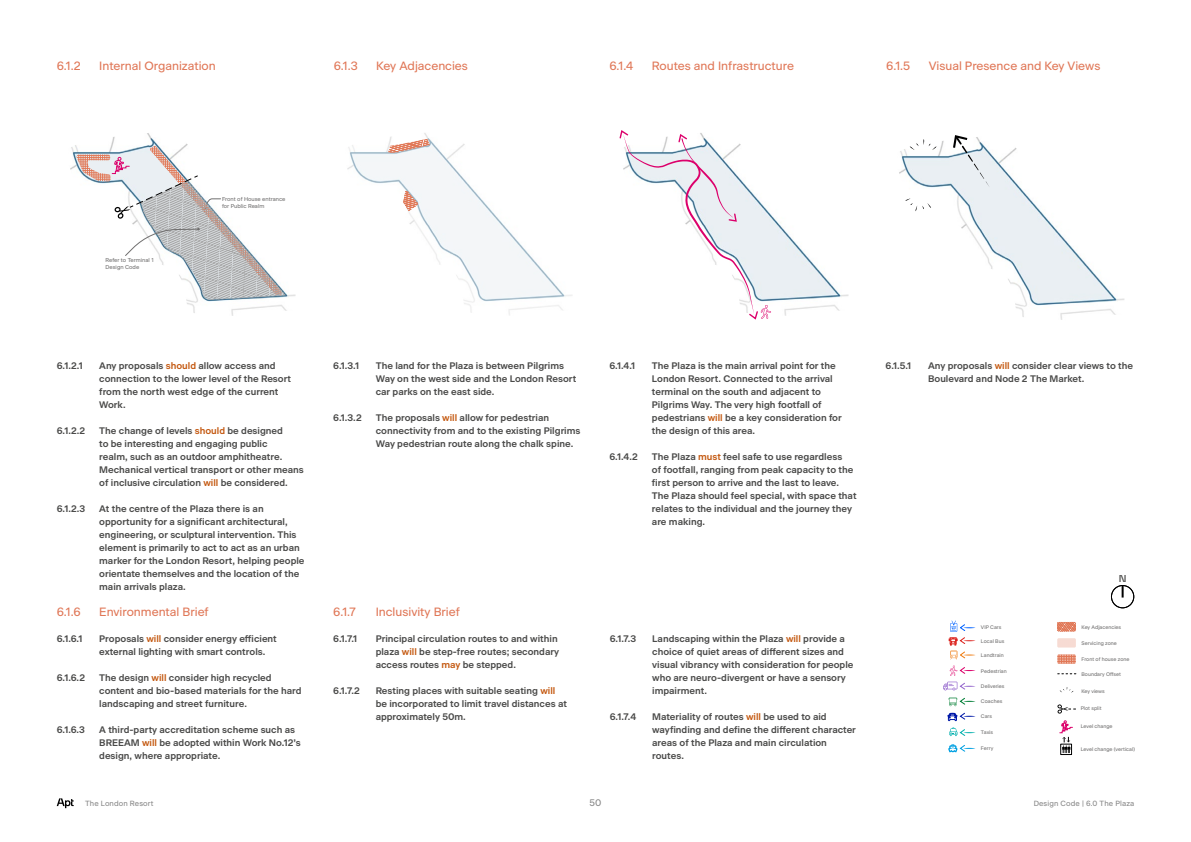
<style>
.page{position:relative;width:1191px;height:842px;background:#fff}
.page>*{position:absolute;margin:0;border:0;box-sizing:border-box;transform-origin:0 0}
.t1{font:12px "Apt Sans";color:#e07757}
.t2{font:500 10px "Apt Sans Headline";color:#4a4a49}
.t3{font:600 9.5px/13px "Apt Sans";color:#4a4a49}
.t4{font:9.5px "Apt Sans";color:#878787}
.t5{font:7.5px "Apt Sans";letter-spacing:.015em;color:#878787}
.t6{font:5.6px/6.7px "Apt Sans";color:#706f6f}
.t7{font:5.2px "Apt Sans";color:#706f6f}
.s1{color:#c45911}
</style>
<div class="page">
<svg style="left:57px;top:798px;width:17px;height:10px"></svg>
<img style="left:70px;top:133px;width:225px;height:183px">
<svg style="left:76px;top:146px;width:210px;height:156px"></svg>
<svg style="left:403px;top:191px;width:15px;height:20px"></svg>
<svg style="left:388px;top:138px;width:42px;height:15px"></svg>
<svg style="left:1057px;top:622px;width:18px;height:9px"></svg>
<div style="left:1057px;top:638px;width:18px;height:9px;background:#f7dbd3"></div>
<svg style="left:1057px;top:654px;width:18px;height:10px"></svg>
<svg style="left:1059px;top:687px;width:14px;height:6px"></svg>
<svg style="left:1057px;top:704px;width:18px;height:10px"></svg>
<svg style="left:1057px;top:673px;width:18px;height:1px"></svg>
<svg style="left:1059px;top:720px;width:13px;height:33px"></svg>
<div style="left:1060px;top:744px;width:12px;height:11px;border:1px solid #000"></div>
<svg style="left:943px;top:682px;width:32px;height:8px"></svg>
<svg style="left:949px;top:666px;width:26px;height:10px"></svg>
<svg style="left:948px;top:697px;width:27px;height:9px"></svg>
<svg style="left:947px;top:712px;width:28px;height:9px"></svg>
<svg style="left:948px;top:744px;width:27px;height:9px"></svg>
<svg style="left:949px;top:727px;width:26px;height:10px"></svg>
<svg style="left:949px;top:620px;width:26px;height:39px"></svg>
<div style="left:1111px;top:585px;width:23px;height:23px;border:1px solid #000;border-radius:50%"></div>
<svg style="left:1121px;top:586px;width:2px;height:10px"></svg>
<img style="left:771px;top:215px;width:77px;height:101px">
<svg style="left:619px;top:130px;width:152px;height:190px"></svg>
<img style="left:899px;top:141px;width:225px;height:179px">
<svg style="left:909px;top:139px;width:27px;height:11px"></svg>
<svg style="left:905px;top:198px;width:26px;height:13px"></svg>
<svg style="left:953px;top:135px;width:36px;height:52px"></svg>
<p class="t1" style="left:57px;top:56px;width:26px">6.1.2</p>
<p class="t1" style="left:99px;top:56px;width:118px">Internal Organization</p>
<p class="t1" style="left:334px;top:56px;width:26px">6.1.3</p>
<p class="t1" style="left:376px;top:56px;width:93px">Key Adjacencies</p>
<p class="t1" style="left:609px;top:56px;width:25px">6.1.4</p>
<p class="t1" style="left:652px;top:56px;width:144px">Routes and Infrastructure</p>
<p class="t1" style="left:886px;top:56px;width:25px">6.1.5</p>
<p class="t1" style="left:928px;top:56px;width:173px">Visual Presence and Key Views</p>
<p class="t6" style="left:106px;top:257px;width:50px">Refer to Terminal 1<br>Design Code</p>
<p class="t6" style="left:222px;top:195px;width:65px">Front of House entrance for Public Realm</p>
<p class="t3" style="left:57px;top:358px;width:27px">6.1.2.1</p>
<p class="t3" style="left:99px;top:358px;width:193px">Any proposals <span class="s1">should</span> allow access and connection to the lower level of the Resort from the north west edge of the current<br>Work.</p>
<p class="t3" style="left:57px;top:423px;width:30px">6.1.2.2</p>
<p class="t3" style="left:99px;top:423px;width:206px">The change of levels <span class="s1">should</span> be designed<br>to be interesting and engaging public<br>realm, such as an outdoor amphitheatre.<br>Mechanical vertical transport or other means of inclusive circulation <span class="s1">will</span> be considered.</p>
<p class="t3" style="left:57px;top:501px;width:30px">6.1.2.3</p>
<p class="t3" style="left:99px;top:501px;width:207px">At the centre of the Plaza there is an opportunity for a significant architectural, engineering, or sculptural intervention. This element is primarily to act to act as an urban marker for the London Resort, helping people orientate themselves and the location of the main arrivals plaza.</p>
<p class="t1" style="left:57px;top:602px;width:25px">6.1.6</p>
<p class="t1" style="left:99px;top:602px;width:111px">Environmental Brief</p>
<p class="t3" style="left:57px;top:631px;width:27px">6.1.6.1</p>
<p class="t3" style="left:99px;top:631px;width:179px">Proposals <span class="s1">will</span> consider energy efficient external lighting with smart controls.</p>
<p class="t3" style="left:57px;top:670px;width:30px">6.1.6.2</p>
<p class="t3" style="left:99px;top:670px;width:204px">The design <span class="s1">will</span> consider high recycled content and bio-based materials for the hard landscaping and street furniture.</p>
<p class="t3" style="left:57px;top:722px;width:30px">6.1.6.3</p>
<p class="t3" style="left:99px;top:722px;width:203px">A third-party accreditation scheme such as<br>BREEAM <span class="s1">will</span> be adopted within Work No.12’s design, where appropriate.</p>
<p class="t3" style="left:333px;top:358px;width:27px">6.1.3.1</p>
<p class="t3" style="left:376px;top:358px;width:202px">The land for the Plaza is between Pilgrims<br>Way on the west side and the London Resort car parks on the east side.</p>
<p class="t3" style="left:333px;top:410px;width:30px">6.1.3.2</p>
<p class="t3" style="left:376px;top:410px;width:206px">The proposals <span class="s1">will</span> allow for pedestrian connectivity from and to the existing Pilgrims<br>Way pedestrian route along the chalk spine.</p>
<p class="t1" style="left:333px;top:602px;width:24px">6.1.7</p>
<p class="t1" style="left:376px;top:602px;width:86px">Inclusivity Brief</p>
<p class="t3" style="left:333px;top:631px;width:26px">6.1.7.1</p>
<p class="t3" style="left:376px;top:631px;width:185px">Principal circulation routes to and within plaza <span class="s1">will</span> be step-free routes; secondary access routes <span class="s1">may</span> be stepped.</p>
<p class="t3" style="left:333px;top:683px;width:28px">6.1.7.2</p>
<p class="t3" style="left:376px;top:683px;width:193px">Resting places with suitable seating <span class="s1">will </span>be incorporated to limit travel distances at approximately 50m.</p>
<p class="t3" style="left:609px;top:358px;width:27px">6.1.4.1</p>
<p class="t3" style="left:652px;top:358px;width:191px">The Plaza is the main arrival point for the London Resort. Connected to the arrival terminal on the south and adjacent to Pilgrims Way. The very high footfall of pedestrians <span class="s1">will</span> be a key consideration for the design of this area.</p>
<p class="t3" style="left:609px;top:449px;width:30px">6.1.4.2</p>
<p class="t3" style="left:652px;top:449px;width:206px">The Plaza <span class="s1">must</span> feel safe to use regardless<br>of footfall, ranging from peak capacity to the first person to arrive and the last to leave.<br>The Plaza should feel special, with space that relates to the individual and the journey they are making.</p>
<p class="t3" style="left:609px;top:631px;width:28px">6.1.7.3</p>
<p class="t3" style="left:652px;top:631px;width:203px">Landscaping within the Plaza <span class="s1">will</span> provide a choice of quiet areas of different sizes and visual vibrancy with consideration for people who are neuro-divergent or have a sensory impairment.</p>
<p class="t3" style="left:609px;top:709px;width:28px">6.1.7.4</p>
<p class="t3" style="left:652px;top:709px;width:205px">Materiality of routes <span class="s1">will</span> be used to aid wayfinding and define the different character areas of the Plaza and main circulation routes.</p>
<p class="t3" style="left:885px;top:358px;width:27px">6.1.5.1</p>
<p class="t3" style="left:928px;top:358px;width:206px">Any proposals <span class="s1">will</span> consider clear views to the<br>Boulevard and Node 2 The Market.</p>
<p class="t7" style="left:981px;top:623px;width:22px">VIP Cars</p>
<p class="t7" style="left:981px;top:637px;width:25px">Local Bus</p>
<p class="t7" style="left:981px;top:651px;width:24px">Landtrain</p>
<p class="t7" style="left:981px;top:667px;width:27px">Pedestrian</p>
<p class="t7" style="left:981px;top:682px;width:25px">Deliveries</p>
<p class="t7" style="left:981px;top:697px;width:23px">Coaches</p>
<p class="t7" style="left:981px;top:712px;width:13px">Cars</p>
<p class="t7" style="left:981px;top:728px;width:14px">Taxis</p>
<p class="t7" style="left:981px;top:744px;width:14px">Ferry</p>
<p class="t2" style="left:1118px;top:571px;width:9px">N</p>
<p class="t7" style="left:1081px;top:623px;width:41px">Key Adjacencies</p>
<p class="t7" style="left:1081px;top:639px;width:37px">Servicing zone</p>
<p class="t7" style="left:1081px;top:655px;width:50px">Front of house zone</p>
<p class="t7" style="left:1081px;top:687px;width:25px">Key views</p>
<p class="t7" style="left:1080px;top:704px;width:22px">Plot split</p>
<p class="t7" style="left:1080px;top:722px;width:33px">Level change</p>
<p class="t7" style="left:1080px;top:745px;width:56px">Level change (vertical)</p>
<p class="t7" style="left:1081px;top:670px;width:41px">Boundary Offset</p>
<p class="t5" style="left:85px;top:798px;width:70px">The London Resort</p>
<p class="t4" style="left:589px;top:795px;width:13px">50</p>
<p class="t5" style="left:1033px;top:798px;width:102px">Design Code | 6.0 The Plaza</p>
</div>
